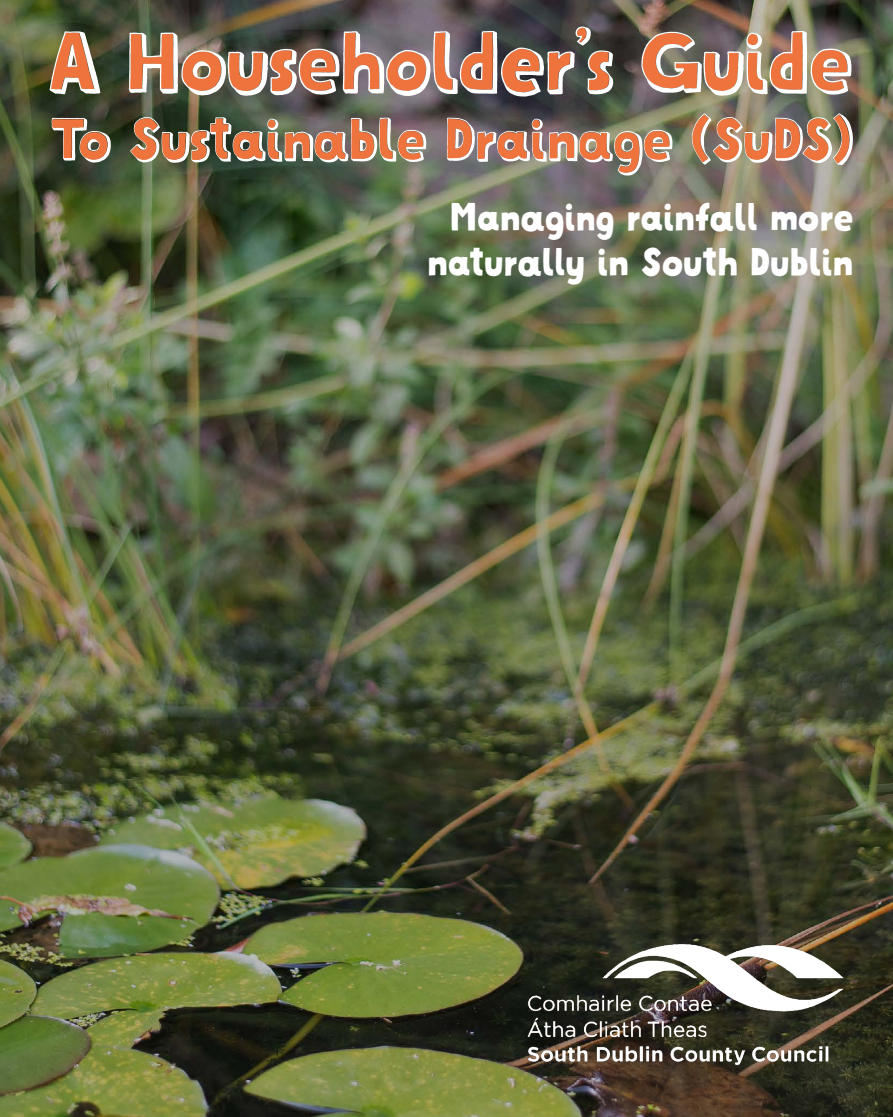
<style>
.page{position:relative;width:893px;height:1117px;background:#fff}
.page>*{position:absolute;margin:0;border:0;box-sizing:border-box;transform-origin:0 0}
.t1{font:84px "Mrs Lollipop 3 D";letter-spacing:-.04em;color:#fff}
.t2{font:58.8px "Mrs Lollipop 3 D";letter-spacing:-.04em;color:#fff}
.t3{font:39px/45px "Mrs Lollipop";letter-spacing:-.04em;color:#fff;text-align:center}
</style>
<div class="page">
<img style="left:0;top:0;width:893px;height:1116px">
<img style="left:518px;top:922px;width:337px;height:156px">
<h1 class="t1" style="left:47px;top:8px;width:808px">A Householder’s Guide</h1>
<h2 class="t2" style="left:50px;top:101px;width:806px">To Sustainable Drainage (SuDS)</h2>
<p class="t3" style="left:427px;top:196px;width:429px">Managing rainfall more naturally in South Dublin</p>
</div>
